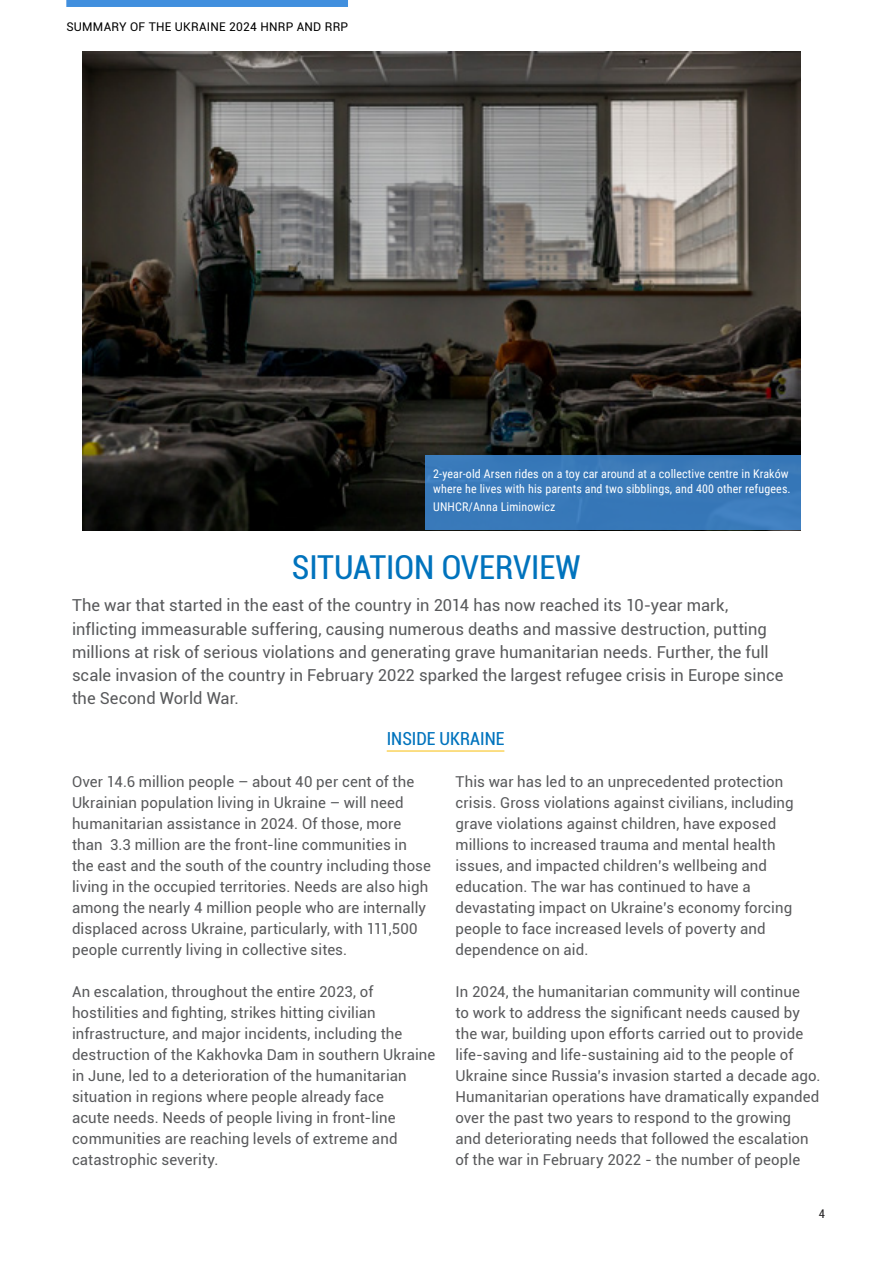
<style>
.page{position:relative;width:893px;height:1263px;background:#fff}
.page>*{position:absolute;margin:0;border:0;box-sizing:border-box;transform-origin:0 0}
.t1{font:condensed 33px "Roboto";color:#0073bd}
.t2{font:condensed 18px "Roboto";color:#0073bd}
.t3{font:16.5px/23.1px "Roboto";letter-spacing:.005em;color:#58595b}
.t4{font:15px/21px "Roboto";letter-spacing:.005em;color:#58595b}
.t5{font:12px/15px "Roboto Condensed";letter-spacing:.01em;color:#fff}
.t6{font:12px "Roboto";letter-spacing:.02em;color:#000}
.t7{font:condensed 12px "Roboto";color:#292829}
</style>
<div class="page">
<div style="left:66px;top:0;width:282px;height:7px;background:#418fde"></div>
<hr style="left:387px;top:750px;width:117px;height:2px;background:#fad45d">
<img style="left:82px;top:51px;width:719px;height:479px">
<div style="left:425px;top:455px;width:376px;height:75px;background:#3879b9"></div>
<p class="t6" style="left:66px;top:18px;width:283px">SUMMARY OF THE UKRAINE 2024 HNRP AND RRP</p>
<p class="t5" style="left:433px;top:466px;width:359px">2-year-old Arsen rides on a toy car around at a collective centre in Kraków where he lives with his parents and two sibblings, and 400 other refugees.</p>
<p class="t5" style="left:433px;top:499px;width:124px">UNHCR/Anna Liminowicz</p>
<h1 class="t1" style="left:292px;top:545px;width:290px">SITUATION OVERVIEW</h1>
<p class="t3" style="left:72px;top:593px;width:713px">The war that started in the east of the country in 2014 has now reached its 10-year mark, inflicting immeasurable suffering, causing numerous deaths and massive destruction, putting millions at risk of serious violations and generating grave humanitarian needs. Further, the full scale invasion of the country in February 2022 sparked the largest refugee crisis in Europe since the Second World War.</p>
<p class="t2" style="left:387px;top:726px;width:119px">INSIDE UKRAINE</p>
<p class="t4" style="left:72px;top:770px;width:361px">Over 14.6 million people – about 40 per cent of the Ukrainian population living in Ukraine – will need humanitarian assistance in 2024. Of those, more than 3.3 million are the front-line communities in the east and the south of the country including those living in the occupied territories. Needs are also high among the nearly 4 million people who are internally displaced across Ukraine, particularly, with 111,500 people currently living in collective sites.</p>
<p class="t4" style="left:72px;top:980px;width:365px">An escalation, throughout the entire 2023, of hostilities and fighting, strikes hitting civilian infrastructure, and major incidents, including the destruction of the Kakhovka Dam in southern Ukraine in June, led to a deterioration of the humanitarian situation in regions where people already face<br>acute needs. Needs of people living in front-line communities are reaching levels of extreme and catastrophic severity.</p>
<p class="t4" style="left:455px;top:770px;width:340px">This war has led to an unprecedented protection crisis. Gross violations against civilians, including grave violations against children, have exposed millions to increased trauma and mental health issues, and impacted children’s wellbeing and education. The war has continued to have a devastating impact on Ukraine’s economy forcing people to face increased levels of poverty and dependence on aid.</p>
<p class="t4" style="left:455px;top:980px;width:367px">In 2024, the humanitarian community will continue<br>to work to address the significant needs caused by the war, building upon efforts carried out to provide life-saving and life-sustaining aid to the people of Ukraine since Russia’s invasion started a decade ago.<br>Humanitarian operations have dramatically expanded over the past two years to respond to the growing<br>and deteriorating needs that followed the escalation of the war in February 2022 - the number of people</p>
<p class="t7" style="left:819px;top:1205px;width:8px">4</p>
</div>
